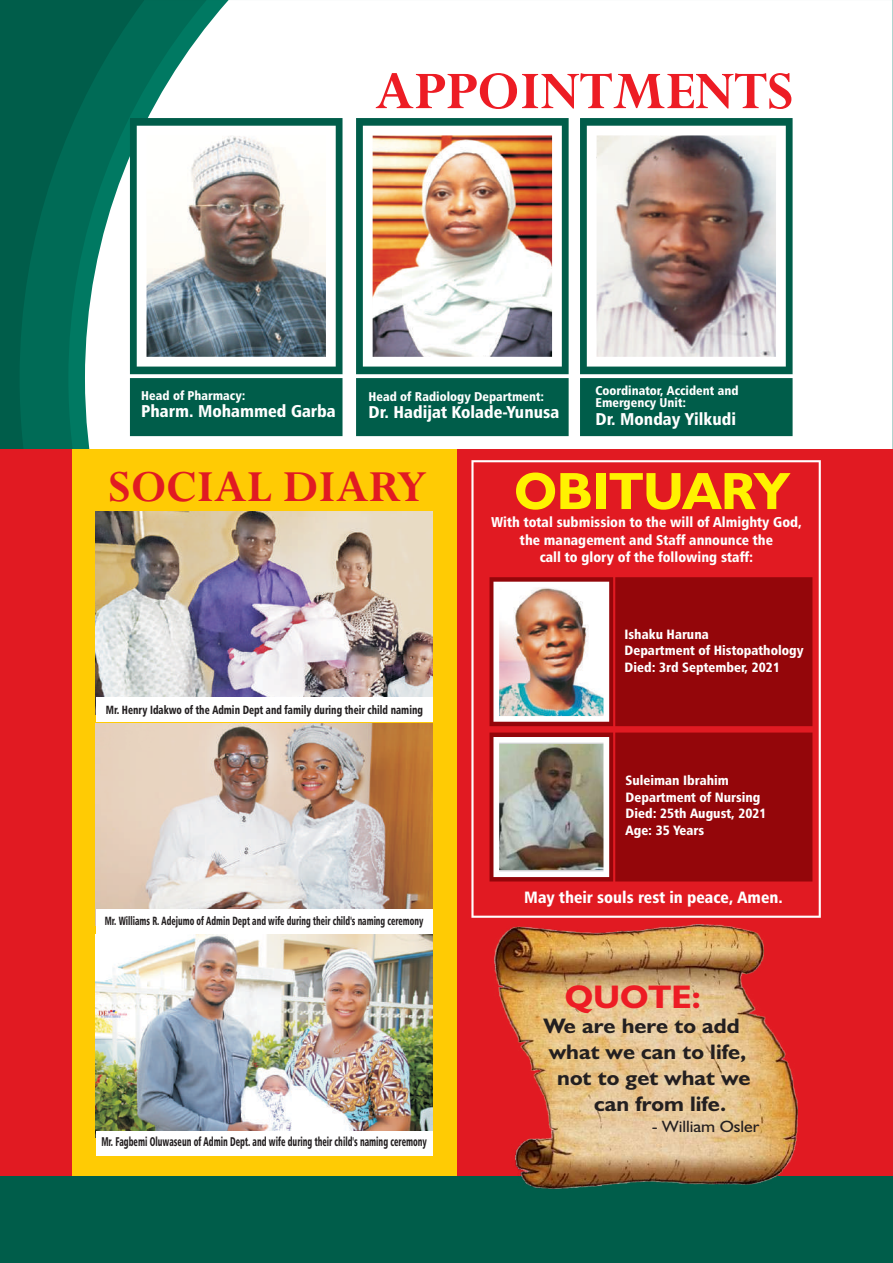
<style>
.page{position:relative;width:893px;height:1263px;background:#005d4a}
.page>*{position:absolute;margin:0;border:0;box-sizing:border-box;transform-origin:0 0}
.t1{font:700 58.35px "Perpetua";color:#ed1c24}
.t2{font:700 52.65px "Humanist 521 BT";color:#fff200}
.t3{font:700 49.05px "Perpetua";color:#e11a22}
.t4{font:700 32.85px "Humanist 521 BT";color:#ed1c24;scale:1.07 1}
.t5{font:700 21.15px "Humanist 521 BT";color:#231f20;scale:1.07 1}
.t6{font:17.1px "Humanist 777 BT Black Condensed B";color:#fff}
.t7{font:16.5px "Humanist 521 BT";color:#231f20;scale:1.07 1}
.t8{font:16.35px "Humanist 777 BT Black Condensed B";color:#fff}
.t9{font:14.25px/17.4px "Humanist 777 BT Black Condensed B";color:#fff;text-align:center}
.t10{font:13.5px/16.5px "Humanist 777 BT Black Condensed B";color:#fff}
.t11{font:12.75px/11.9px "Humanist 777 BT Black Condensed B";color:#fff}
.t12{font:12.6px "Humanist 777 BT Black Condensed B";color:#231f20;scale:.68 1}
.t13{font:11.85px "Humanist 777 BT Black Condensed B";color:#231f20;scale:.71 1}
.t14{font:11.85px "Humanist 777 BT Black Condensed B";color:#231f20;scale:.83 1}
</style>
<div class="page">
<svg style="left:20px;top:137px;width:48px;height:312px;fill:#006b56"></svg>
<svg style="left:85px;top:0;width:808px;height:449px;background:#e4efed"></svg>
<div style="left:0;top:449px;width:893px;height:727px;background:#e11a22"></div>
<svg style="left:130px;top:118px;width:212px;height:256px"></svg>
<img style="left:137px;top:126px;width:199px;height:241px">
<svg style="left:130px;top:378px;width:212px;height:58px"></svg>
<svg style="left:580px;top:118px;width:213px;height:256px"></svg>
<img style="left:587px;top:126px;width:199px;height:241px">
<svg style="left:580px;top:378px;width:213px;height:58px"></svg>
<svg style="left:356px;top:118px;width:213px;height:256px"></svg>
<img style="left:363px;top:126px;width:199px;height:241px">
<svg style="left:356px;top:378px;width:213px;height:58px"></svg>
<div style="left:72px;top:449px;width:384px;height:727px;background:#ffcb04"></div>
<img style="left:96px;top:512px;width:336px;height:185px">
<img style="left:96px;top:723px;width:337px;height:186px">
<div style="left:96px;top:723px;width:59px;height:26px;background:#e7d2be"></div>
<img style="left:96px;top:935px;width:337px;height:196px">
<div style="left:96px;top:697px;width:337px;height:25px;background:#fff"></div>
<div style="left:96px;top:909px;width:337px;height:25px;background:#fff"></div>
<div style="left:96px;top:1131px;width:337px;height:24px;background:#fff"></div>
<svg style="left:471px;top:460px;width:350px;height:458px"></svg>
<img style="left:495px;top:925px;width:302px;height:263px">
<svg style="left:489px;top:577px;width:323px;height:149px;background:#a84342"></svg>
<svg style="left:489px;top:732px;width:323px;height:149px;background:#9a3b3a"></svg>
<h1 class="t1" style="left:375px;top:71px;width:420px">APPOINTMENTS</h1>
<p class="t11" style="left:141px;top:391px;width:106px">Head of Pharmacy:</p>
<p class="t6" style="left:141px;top:404px;width:196px">Pharm. Mohammed Garba</p>
<p class="t11" style="left:369px;top:391px;width:177px">Head of Radiology Department:</p>
<p class="t6" style="left:369px;top:405px;width:192px">Dr. Hadijat Kolade-Yunusa</p>
<p class="t11" style="left:595px;top:386px;width:145px">Coordinator, Accident and<br>Emergency Unit:</p>
<p class="t6" style="left:595px;top:412px;width:142px">Dr. Monday Yilkudi</p>
<h3 class="t3" style="left:109px;top:470px;width:320px">SOCIAL DIARY</h3>
<p class="t14" style="left:106px;top:705px;width:384px">Mr. Henry Idakwo of the Admin Dept and family during their child naming</p>
<p class="t13" style="left:105px;top:916px;width:450px">Mr. Williams R. Adejumo of Admin Dept and wife during their child's naming ceremony</p>
<p class="t12" style="left:101px;top:1137px;width:480px">Mr. Fagbemi Oluwaseun of Admin Dept. and wife during their child's naming ceremony</p>
<h2 class="t2" style="left:514px;top:469px;width:277px">OBITUARY</h2>
<p class="t9" style="left:491px;top:515px;width:312px">With total submission to the will of Almighty God, the management and Staff announce the<br>call to glory of the following staff:</p>
<p class="t10" style="left:624px;top:627px;width:181px">Ishaku Haruna<br>Department of Histopathology<br>Died: 3rd September, 2021</p>
<p class="t10" style="left:626px;top:773px;width:143px">Suleiman Ibrahim<br>Department of Nursing<br>Died: 25th August, 2021<br>Age: 35 Years</p>
<p class="t8" style="left:524px;top:891px;width:260px">May their souls rest in peace, Amen.</p>
<h3 class="t4" style="left:565px;top:983px;width:129px">QUOTE:</h3>
<h3 class="t5" style="left:543px;top:1016px;width:185px">We are here to add</h3>
<h3 class="t5" style="left:549px;top:1043px;width:186px">what we can to life,</h3>
<h3 class="t5" style="left:557px;top:1069px;width:182px">not to get what we</h3>
<h3 class="t5" style="left:594px;top:1095px;width:125px">can from life.</h3>
<p class="t7" style="left:652px;top:1119px;width:102px">- William Osler</p>
</div>
